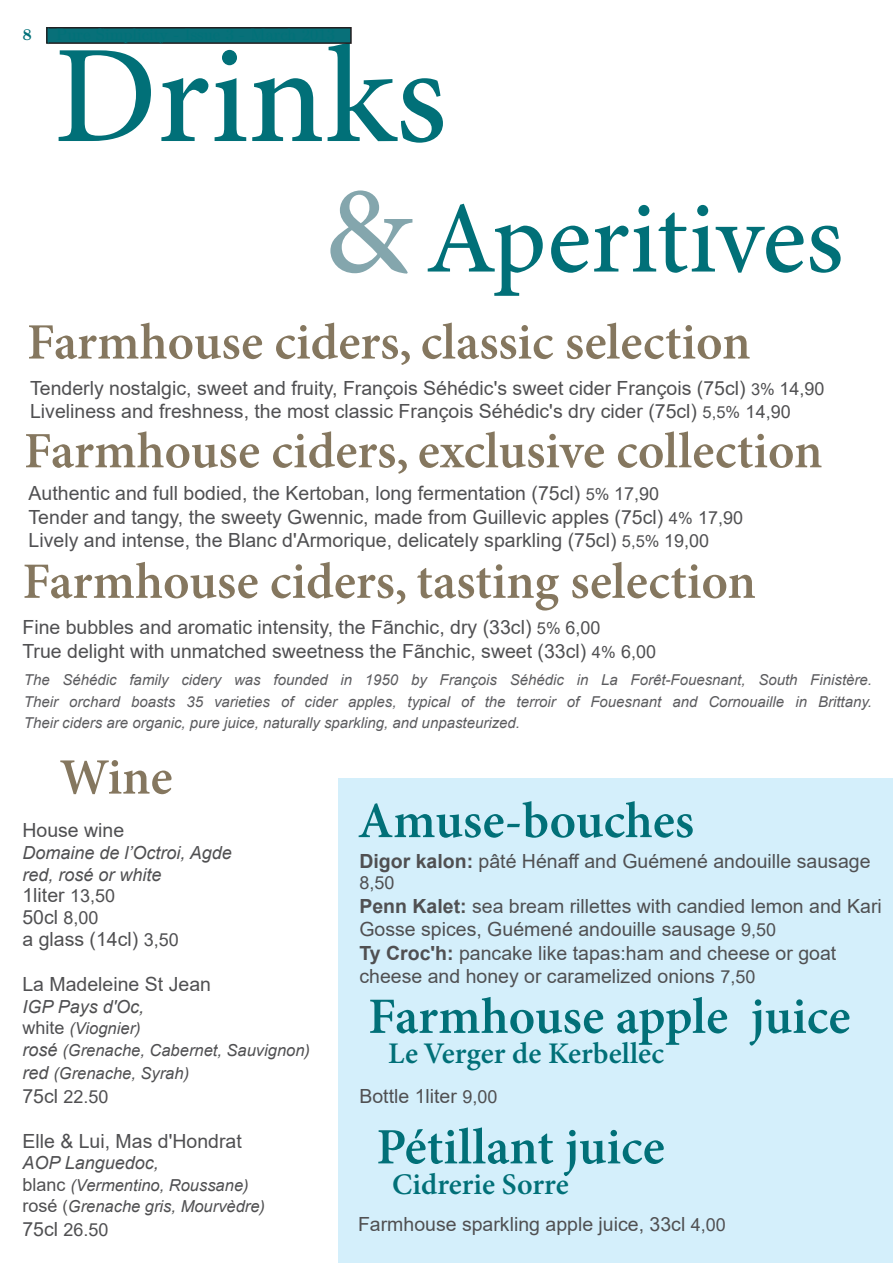
<style>
.page{position:relative;width:893px;height:1263px;background:#fff}
.page>*{position:absolute;margin:0;border:0;box-sizing:border-box;transform-origin:0 0}
.t1{font:500 139.5px "Minion Pro";color:#017078}
.t2{font:500 102px "Minion Pro";color:#017078}
.t3{font:600 51px "Minion Pro";color:#85775f}
.t4{font:600 51px "Minion Pro";color:#017078}
.t5{font:600 30px "Minion Pro";color:#017078}
.t6{font:19.5px/23.4px "Arial";color:#505052}
.t7{font:italic 18px/21.8px "Arial";color:#505052}
.t8{font:18px "Arial";color:#505052}
.t9{font:italic 16.5px/21.6px "Arial";color:#505052}
.t10{font:italic 15px/21.8px "Arial";color:#5c5c5f;text-align:justify}
.s1{font-size:123px;color:#84a6ad}
.s2{font-size:16.5px}
.s3{font-size:18px}
.s4{font-style:normal;font-size:18px}
.s5{font-size:19.5px}
.s6{font-style:normal}
.s7{font-weight:700}
</style>
<div class="page">
<div style="left:338px;top:779px;width:555px;height:484px;background:#d4effb"></div>
<div style="left:47px;top:28px;width:304px;height:15px;background:#087079"></div>
<div style="left:46px;top:27px;width:306px;height:17px;border:2px solid #231f20"></div>
<h1 class="t1" style="left:54px;top:13px;width:394px">Drinks</h1>
<h2 class="t2" style="left:324px;top:178px;width:521px"><span class="s1">&amp;</span>Aperitives</h2>
<h3 class="t3" style="left:27px;top:312px;width:725px">Farmhouse ciders, classic selection</h3>
<p class="t6" style="left:30px;top:376px;width:796px">Tenderly nostalgic, sweet and fruity, François Séhédic's sweet cider François (75cl) <span class="s2">3%</span> <span class="s3">14,90<br></span>Liveliness and freshness, the most classic François Séhédic's dry cider (75cl) <span class="s2">5,5%</span> <span class="s3">14,90</span></p>
<h3 class="t3" style="left:24px;top:420px;width:800px">Farmhouse ciders, exclusive collection</h3>
<p class="t6" style="left:29px;top:481px;width:716px">Authentic and full bodied, the Kertoban, long fermentation (75cl) <span class="s2">5%</span> <span class="s3">17,90<br></span>Tender and tangy, the sweety Gwennic, made from Guillevic apples (75cl) <span class="s2">4%</span> <span class="s3">17,90<br></span>Lively and intense, the Blanc d'Armorique, delicately sparkling (75cl) <span class="s2">5,5%</span> <span class="s3">19,00</span></p>
<h3 class="t3" style="left:22px;top:551px;width:735px">Farmhouse ciders, tasting selection</h3>
<p class="t6" style="left:22px;top:615px;width:635px">Fine bubbles and aromatic intensity, the Fãnchic, dry (33cl) <span class="s2">5%</span> <span class="s3">6,00<br></span>True delight with unmatched sweetness the Fãnchic, sweet (33cl) <span class="s2">4%</span> <span class="s3">6,00</span></p>
<p class="t10" style="left:24px;top:669px;width:849px">The Séhédic family cidery was founded in 1950 by François Séhédic in La Forêt-Fouesnant, South Finistère.<br>Their orchard boasts 35 varieties of cider apples, typical of the terroir of Fouesnant and Cornouaille in Brittany.<br>Their ciders are organic, pure juice, naturally sparkling, and unpasteurized.</p>
<h3 class="t3" style="left:60px;top:747px;width:114px">Wine</h3>
<p class="t6" style="left:22px;top:818px;width:103px">House wine</p>
<p class="t7" style="left:22px;top:842px;width:211px">Domaine de l’Octroi, Agde red, rosé or white</p>
<p class="t6" style="left:22px;top:884px;width:158px;line-height:21.8px">1liter <span class="s3">13,50<br></span>50cl <span class="s3">8,00<br></span>a glass (14cl) <span class="s3">3,50</span></p>
<p class="t6" style="left:22px;top:972px;width:190px">La Madeleine St Jean</p>
<p class="t7" style="left:22px;top:996px;width:123px">IGP Pays d'Oc,</p>
<p class="t9" style="left:22px;top:1018px;width:289px"><span class="s4">white</span> (Viognier)<br><span class="s3">rosé</span> (Grenache, Cabernet, Sauvignon)</p>
<p class="t9" style="left:22px;top:1063px;width:168px"><span class="s3">red</span> (Grenache, Syrah)</p>
<p class="t8" style="left:22px;top:1084px;width:88px"><span class="s5">75cl</span> 22.50</p>
<p class="t6" style="left:22px;top:1129px;width:221px">Elle &amp; Lui, Mas d'Hondrat</p>
<p class="t7" style="left:22px;top:1152px;width:138px">AOP Languedoc,</p>
<p class="t9" style="left:22px;top:1174px;width:244px"><span class="s4">blanc</span> (Vermentino, Roussane) <span class="s4">rosé</span> <span class="s6">(</span>Grenache gris, Mourvèdre)</p>
<p class="t8" style="left:22px;top:1217px;width:88px"><span class="s5">75cl</span> 26.50</p>
<h3 class="t4" style="left:358px;top:790px;width:338px">Amuse-bouches</h3>
<p class="t6" style="left:359px;top:849px;width:513px"><span class="s7">Digor kalon:</span> pâté Hénaff and Guémené andouille sausage</p>
<p class="t8" style="left:359px;top:870px;width:37px">8,50</p>
<p class="t6" style="left:359px;top:894px;width:524px"><span class="s7">Penn Kalet:</span> sea bream rillettes with candied lemon and Kari Gosse spices, Guémené andouille sausage <span class="s3">9,50<br></span><span class="s7">Ty Croc'h:</span> pancake like tapas:ham and cheese or goat cheese and honey or caramelized onions <span class="s3">7,50</span></p>
<h3 class="t4" style="left:368px;top:986px;width:484px">Farmhouse apple juice</h3>
<h3 class="t5" style="left:388px;top:1036px;width:278px">Le Verger de Kerbellec</h3>
<p class="t6" style="left:359px;top:1084px;width:139px">Bottle 1liter <span class="s3">9,00</span></p>
<h3 class="t4" style="left:376px;top:1116px;width:290px">Pétillant juice</h3>
<h3 class="t5" style="left:392px;top:1166px;width:178px">Cidrerie Sorre</h3>
<p class="t6" style="left:358px;top:1212px;width:369px">Farmhouse sparkling apple juice, 33cl <span class="s3">4,00</span></p>
</div>
